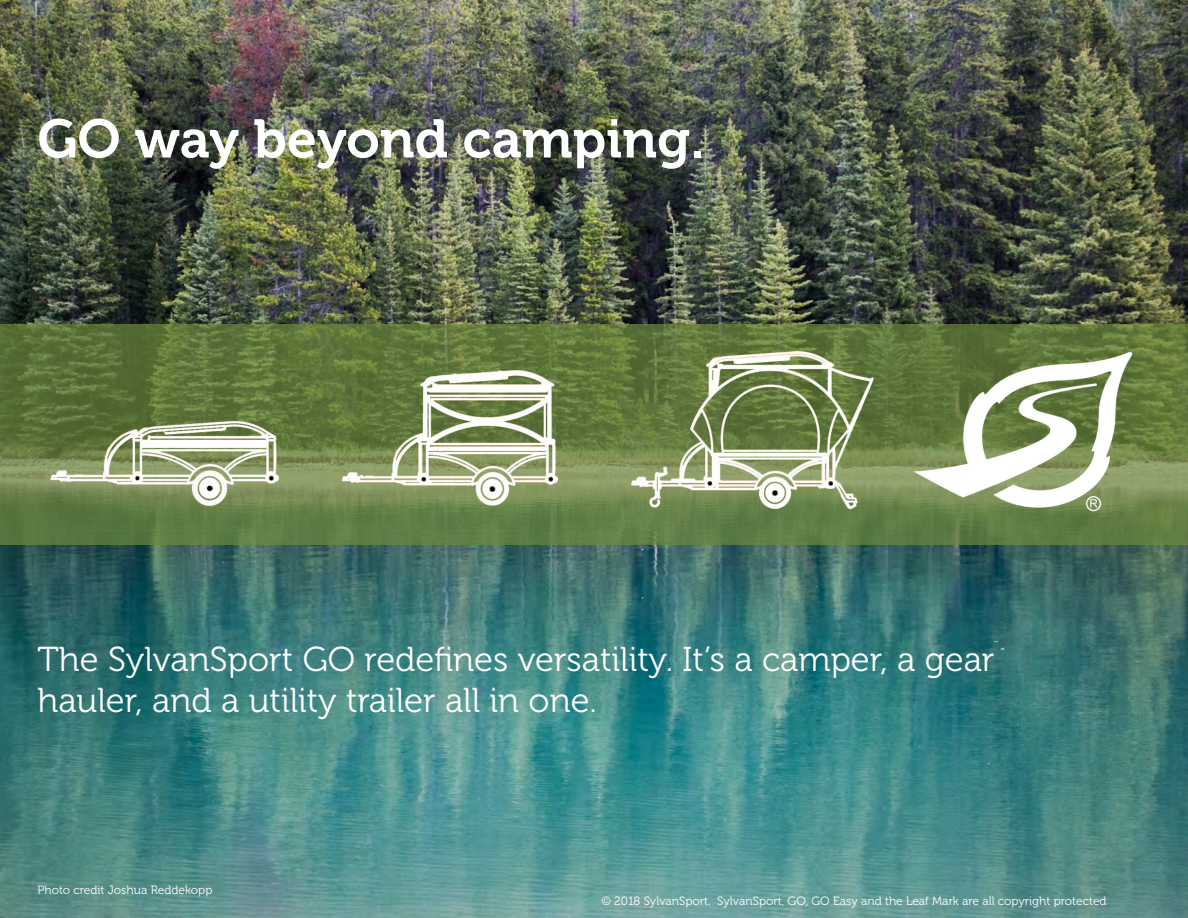
<style>
.page{position:relative;width:1188px;height:918px;background:#fff}
.page>*{position:absolute;margin:0;border:0;box-sizing:border-box;transform-origin:0 0}
.copyright{font:54px "Museo 700";color:#fff}
.copyright-2{font:34.5px/41.4px "Museo 300";color:#fff}
.copyright-3{font:12px "Museo 300";color:#fff}
</style>
<div class="page">
<img style="left:0;top:0;width:1188px;height:918px">
<svg style="left:0;top:324px;width:1188px;height:220px;background:#607a40"></svg>
<img style="left:20px;top:333px;width:1161px;height:203px">
<p class="copyright" style="left:38px;top:109px;width:668px">GO way beyond camping.</p>
<p class="copyright-2" style="left:38px;top:639px;width:958px">The SylvanSport GO redefines versatility. It’s a camper, a gear hauler, and a utility trailer all in one.</p>
<p class="copyright-3" style="left:38px;top:883px;width:176px">Photo credit Joshua Reddekopp</p>
<p class="copyright-3" style="left:602px;top:894px;width:507px">© 2018 SylvanSport. SylvanSport, GO, GO Easy and the Leaf Mark are all copyright protected</p>
</div>
